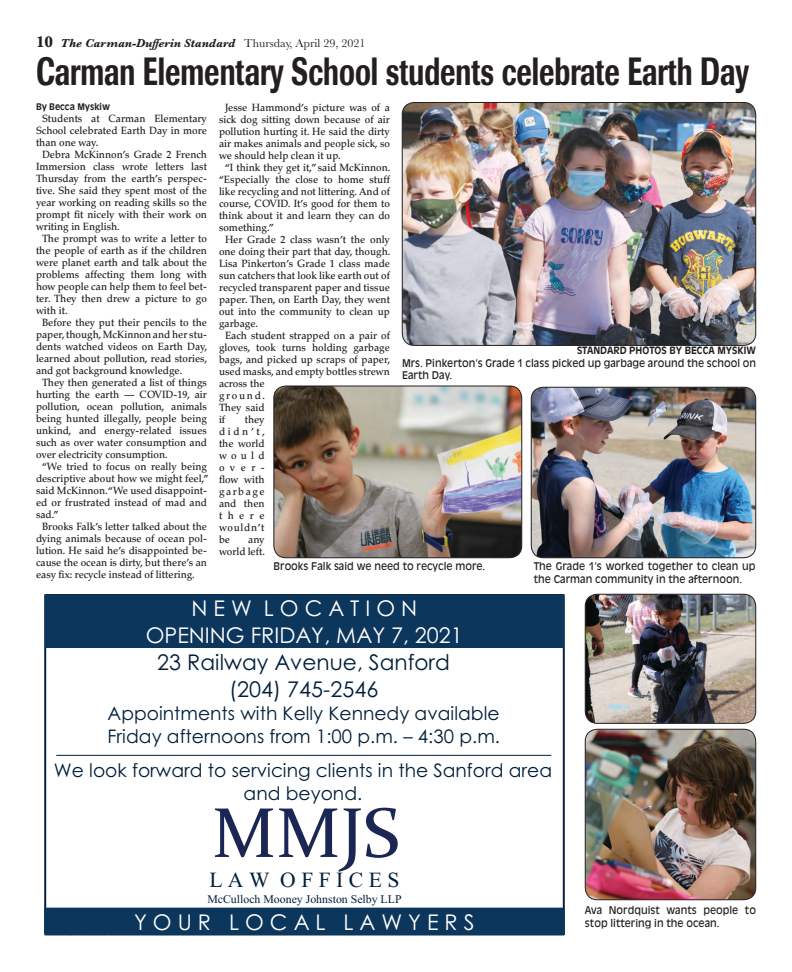
<style>
.page{position:relative;width:792px;height:972px;background:#fff}
.page>*{position:absolute;margin:0;border:0;box-sizing:border-box;transform-origin:0 0}
.t1{font:70.9px "Constantia";color:#1b2654}
.t2{font:500 39px "Imago";color:#231f20;scale:.7 1}
.t3{font:21.6px/26.6px "Century Gothic";color:#fff;text-align:center}
.t4{font:21.6px/26.5px "Century Gothic";color:#011f3a;text-align:center}
.t5{font:21.6px "Mongolian Baiti";color:#011f3a}
.t6{font:18.7px/23px "Century Gothic";color:#011f3a;text-align:center}
.t7{font:italic 700 12px "Baskerville";color:#231f20}
.t8{font:11.8px "Mongolian Baiti";color:#011f3a}
.t9{font:500 10.5px/12px "Palatino";color:#231f20;text-align:justify;scale:.95 1}
.t10{font:10.5px/12.6px "Antique Olive";color:#231f20;scale:.95 1}
.t11{font:700 10px "Antique Olive";color:#231f20;scale:.95 1}
.t12{font:700 9px "Antique Olive";color:#231f20;scale:.95 1}
.s1{font-style:normal;font-size:16px}
.s2{font-weight:400;font-style:normal}
</style>
<div class="page">
<div style="left:45px;top:595px;width:519px;height:52px;background:#0d365c"></div>
<hr style="left:56px;top:755px;width:495px;height:1px;background:#011f3b">
<div style="left:45px;top:909px;width:519px;height:25px;background:#0d365c"></div>
<div style="left:44px;top:908px;width:521px;height:27px;border:2px solid #0d365c"></div>
<img style="left:402px;top:102px;width:354px;height:243px;border-radius:12px">
<div style="left:402px;top:102px;width:354px;height:244px;border:1px solid #231f20;border-radius:12px"></div>
<img style="left:585px;top:729px;width:171px;height:171px;border-radius:12px">
<div style="left:585px;top:729px;width:171px;height:171px;border:1px solid #231f20;border-radius:12px"></div>
<img style="left:274px;top:386px;width:248px;height:172px;border-radius:12px">
<div style="left:274px;top:386px;width:248px;height:172px;border:1px solid #231f20;border-radius:12px"></div>
<img style="left:585px;top:594px;width:171px;height:129px;border-radius:12px">
<div style="left:585px;top:594px;width:171px;height:130px;border:1px solid #231f20;border-radius:12px"></div>
<img style="left:531px;top:387px;width:225px;height:171px;border-radius:12px">
<div style="left:531px;top:387px;width:225px;height:171px;border:1px solid #231f20;border-radius:12px"></div>
<p class="t7" style="left:36px;top:39px;width:331px"><span class="s1">10</span> The Carman-Dufferin Standard <span class="s2">Thursday, April 29, 2021</span></p>
<p class="t2" style="left:36px;top:57px;width:1020px">Carman Elementary School students celebrate Earth Day</p>
<p class="t12" style="left:36px;top:103px;width:80px">By Becca Myskiw</p>
<p class="t9" style="left:42px;top:114px;width:175px">Students at Carman Elementary</p>
<p class="t9" style="left:36px;top:126px;width:181px">School celebrated Earth Day in more</p>
<p class="t9" style="left:36px;top:138px;width:67px">than one way.</p>
<p class="t9" style="left:42px;top:150px;width:175px">Debra McKinnon’s Grade 2 French</p>
<p class="t9" style="left:36px;top:162px;width:181px">Immersion class wrote letters last</p>
<p class="t9" style="left:36px;top:174px;width:181px">Thursday from the earth’s perspec-</p>
<p class="t9" style="left:36px;top:186px;width:181px">tive. She said they spent most of the</p>
<p class="t9" style="left:36px;top:198px;width:182px">year working on reading skills so the</p>
<p class="t9" style="left:36px;top:210px;width:181px">prompt fit nicely with their work on</p>
<p class="t9" style="left:36px;top:222px;width:90px">writing in English.</p>
<p class="t9" style="left:42px;top:234px;width:175px">The prompt was to write a letter to</p>
<p class="t9" style="left:36px;top:246px;width:181px">the people of earth as if the children</p>
<p class="t9" style="left:36px;top:258px;width:182px">were planet earth and talk about the</p>
<p class="t9" style="left:36px;top:270px;width:181px">problems affecting them long with</p>
<p class="t9" style="left:36px;top:282px;width:182px">how people can help them to feel bet-</p>
<p class="t9" style="left:36px;top:294px;width:181px">ter. They then drew a picture to go</p>
<p class="t9" style="left:36px;top:306px;width:35px">with it.</p>
<p class="t9" style="left:42px;top:318px;width:175px">Before they put their pencils to the</p>
<p class="t9" style="left:36px;top:330px;width:181px">paper, though, McKinnon and her stu-</p>
<p class="t9" style="left:36px;top:342px;width:182px">dents watched videos on Earth Day,</p>
<p class="t9" style="left:36px;top:354px;width:182px">learned about pollution, read stories,</p>
<p class="t9" style="left:36px;top:366px;width:155px">and got background knowledge.</p>
<p class="t9" style="left:42px;top:378px;width:175px">They then generated a list of things</p>
<p class="t9" style="left:36px;top:390px;width:181px">hurting the earth — COVID-19, air</p>
<p class="t9" style="left:36px;top:402px;width:182px">pollution, ocean pollution, animals</p>
<p class="t9" style="left:36px;top:414px;width:181px">being hunted illegally, people being</p>
<p class="t9" style="left:36px;top:426px;width:181px">unkind, and energy-related issues</p>
<p class="t9" style="left:36px;top:438px;width:181px">such as over water consumption and</p>
<p class="t9" style="left:36px;top:450px;width:140px">over electricity consumption.</p>
<p class="t9" style="left:42px;top:462px;width:175px">“We tried to focus on really being</p>
<p class="t9" style="left:36px;top:474px;width:183px">descriptive about how we might feel,”</p>
<p class="t9" style="left:36px;top:486px;width:181px">said McKinnon. “We used disappoint-</p>
<p class="t9" style="left:36px;top:498px;width:181px">ed or frustrated instead of mad and</p>
<p class="t9" style="left:36px;top:510px;width:25px">sad.”</p>
<p class="t9" style="left:42px;top:522px;width:175px">Brooks Falk’s letter talked about the</p>
<p class="t9" style="left:36px;top:534px;width:182px">dying animals because of ocean pol-</p>
<p class="t9" style="left:36px;top:546px;width:182px">lution. He said he’s disappointed be-</p>
<p class="t9" style="left:36px;top:558px;width:181px">cause the ocean is dirty, but there’s an</p>
<p class="t9" style="left:36px;top:570px;width:169px">easy fix: recycle instead of littering.</p>
<p class="t9" style="left:225px;top:102px;width:175px">Jesse Hammond’s picture was of a</p>
<p class="t9" style="left:219px;top:114px;width:182px">sick dog sitting down because of air</p>
<p class="t9" style="left:219px;top:126px;width:181px">pollution hurting it. He said the dirty</p>
<p class="t9" style="left:219px;top:138px;width:181px">air makes animals and people sick, so</p>
<p class="t9" style="left:219px;top:150px;width:130px">we should help clean it up.</p>
<p class="t9" style="left:225px;top:162px;width:176px">“I think they get it,” said McKinnon.</p>
<p class="t9" style="left:219px;top:174px;width:182px">“Especially the close to home stuff</p>
<p class="t9" style="left:219px;top:186px;width:182px">like recycling and not littering. And of</p>
<p class="t9" style="left:219px;top:198px;width:181px">course, COVID. It’s good for them to</p>
<p class="t9" style="left:219px;top:210px;width:181px">think about it and learn they can do</p>
<p class="t9" style="left:219px;top:222px;width:59px">something.”</p>
<p class="t9" style="left:225px;top:234px;width:175px">Her Grade 2 class wasn’t the only</p>
<p class="t9" style="left:219px;top:246px;width:182px">one doing their part that day, though.</p>
<p class="t9" style="left:219px;top:258px;width:181px">Lisa Pinkerton’s Grade 1 class made</p>
<p class="t9" style="left:219px;top:270px;width:182px">sun catchers that look like earth out of</p>
<p class="t9" style="left:219px;top:282px;width:181px">recycled transparent paper and tissue</p>
<p class="t9" style="left:219px;top:294px;width:181px">paper. Then, on Earth Day, they went</p>
<p class="t9" style="left:219px;top:306px;width:181px">out into the community to clean up</p>
<p class="t9" style="left:219px;top:318px;width:43px">garbage.</p>
<p class="t9" style="left:225px;top:330px;width:175px">Each student strapped on a pair of</p>
<p class="t9" style="left:219px;top:342px;width:182px">gloves, took turns holding garbage</p>
<p class="t9" style="left:219px;top:354px;width:182px">bags, and picked up scraps of paper,</p>
<p class="t9" style="left:219px;top:366px;width:182px">used masks, and empty bottles strewn</p>
<p class="t9" style="left:219px;top:378px;width:49px">across the</p>
<p class="t9" style="left:219px;top:390px;width:50px">ground.</p>
<p class="t9" style="left:219px;top:402px;width:49px">They said</p>
<p class="t9" style="left:219px;top:414px;width:8px">if</p>
<p class="t11" style="left:577px;top:346px;width:190px">STANDARD PHOTOS BY BECCA MYSKIW</p>
<p class="t10" style="left:402px;top:357px;width:374px">Mrs. Pinkerton’s Grade 1 class picked up garbage around the school on<br>Earth Day.</p>
<p class="t9" style="left:219px;top:414px;width:50px;text-indent:26px">they didn’t, the world would over&shy;flow with garbage and then there wouldn’t be</p>
<p class="t9" style="left:219px;top:534px;width:50px;text-align:right">any<br>world left.</p>
<p class="t10" style="left:274px;top:560px;width:224px">Brooks Falk said we need to recycle more.</p>
<p class="t10" style="left:534px;top:561px;width:235px">The Grade 1’s worked together to clean up the Carman community in the afternoon.</p>
<p class="t3" style="left:146px;top:597px;width:319px">N E W L O C A T I O N<br>OPENING FRIDAY, MAY 7, 2021</p>
<p class="t4" style="left:157px;top:651px;width:294px">23 Railway Avenue, Sanford (204) 745-2546</p>
<p class="t6" style="left:108px;top:704px;width:394px;text-align:left">Appointments with Kelly Kennedy available<br>Friday afternoons from 1:00 p.m. – 4:30 p.m.</p>
<p class="t6" style="left:54px;top:761px;width:500px">We look forward to servicing clients in the Sanford area and beyond.</p>
<p class="t1" style="left:212px;top:791px;width:188px">MMJS</p>
<p class="t5" style="left:209px;top:867px;width:192px">L A W O F F I C E S</p>
<p class="t8" style="left:207px;top:892px;width:196px">McCulloch Mooney Johnston Selby LLP</p>
<p class="t3" style="left:134px;top:911px;width:342px">Y O U R L O C A L L A W Y E R S</p>
<p class="t10" style="left:585px;top:904px;width:181px">Ava Nordquist wants people to stop littering in the ocean.</p>
</div>
